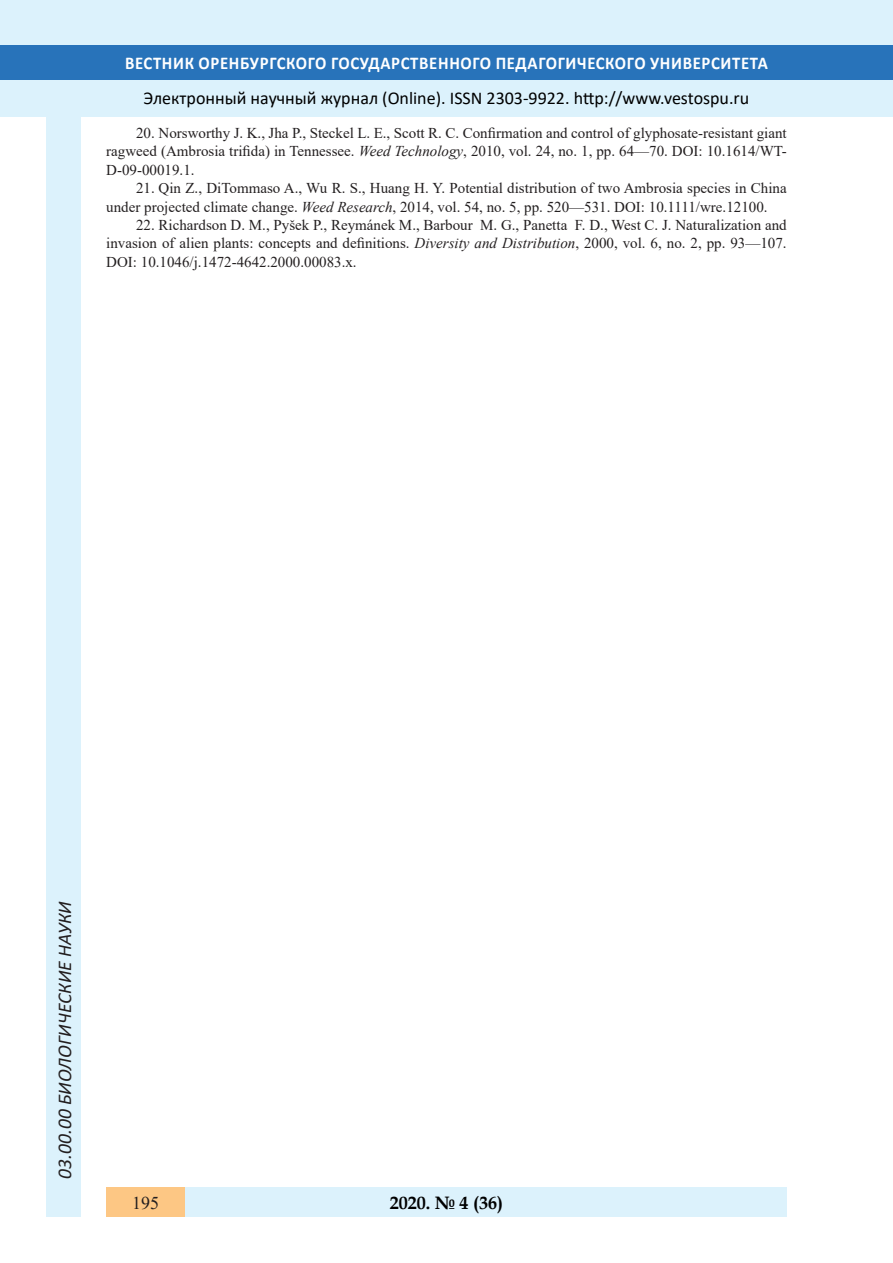
<style>
.page{position:relative;width:893px;height:1263px;background:#fff}
.page>*{position:absolute;margin:0;border:0;box-sizing:border-box;transform-origin:0 0}
.t1{font:italic 19.5px "Calibri";color:#231f20}
.t2{font:18px "Calibri";color:#000}
.t3{font:700 18px "Calibri";letter-spacing:.04em;color:#fff;scale:.93 1}
.t4{font:700 18px "Book Antiqua";color:#000}
.t5{font:18px "Times New Roman";color:#231f20}
.литература{font:15px/18.5px "Times New Roman";color:#231f20;text-align:justify}
.s1{font-style:italic}
</style>
<div class="page">
<div style="left:0;top:0;width:893px;height:116px;background:#dcf2fc"></div>
<div style="left:0;top:45px;width:893px;height:34px;background:#2873ba"></div>
<div style="left:47px;top:116px;width:34px;height:1101px;background:#dcf2fc"></div>
<div style="left:106px;top:1188px;width:681px;height:29px;background:#dcf2fc"></div>
<div style="left:106px;top:1188px;width:79px;height:29px;background:#fdc784"></div>
<p class="t3" style="left:125px;top:50px;width:693px">ВЕСТНИК ОРЕНБУРГСКОГО ГОСУДАРСТВЕННОГО ПЕДАГОГИЧЕСКОГО УНИВЕРСИТЕТА</p>
<p class="t2" style="left:144px;top:85px;width:607px">Электронный научный журнал (Online). ISSN 2303-9922. http://www.vestospu.ru</p>
<p class="литература" style="left:106px;top:123px;width:682px;text-indent:30px">20. Norsworthy J. K., Jha P., Steckel L. E., Scott R. C. Confirmation and control of glyphosate-resistant giant ragweed (Ambrosia trifida) in Tennessee. <span class="s1">Weed Technology</span>, 2010, vol. 24, no. 1, pp. 64—70. DOI: 10.1614/WT-D-09-00019.1.</p>
<p class="литература" style="left:106px;top:178px;width:682px;text-indent:30px">21. Qin Z., DiTommаso A., Wu R. S., Huang H. Y. Potеntiаl distribution of two Ambrosiа species in China under projected climate change. <span class="s1">Weed Research</span>, 2014, vol. 54, no. 5, pp. 520—531. DOI: 10.1111/wre.12100.</p>
<p class="литература" style="left:106px;top:215px;width:682px;text-indent:30px">22. Richardson D. M., Pyšek P., Reymánek M., Barbour M. G., Panetta F. D., West C. J. Naturalization and invasion of alien plants: concepts and definitions. <span class="s1">Diversity and Distribution</span>, 2000, vol. 6, no. 2, pp. 93—107.<br>DOI: 10.1046/j.1472-4642.2000.00083.x.</p>
<h1 class="t1" style="left:51px;top:1179px;width:279px;rotate:-90deg">03.00.00 БИОЛОГИЧЕСКИЕ НАУКИ</h1>
<p class="t5" style="left:132px;top:1190px;width:28px">195</p>
<p class="t4" style="left:390px;top:1190px;width:115px">2020. № 4 (36)</p>
</div>
